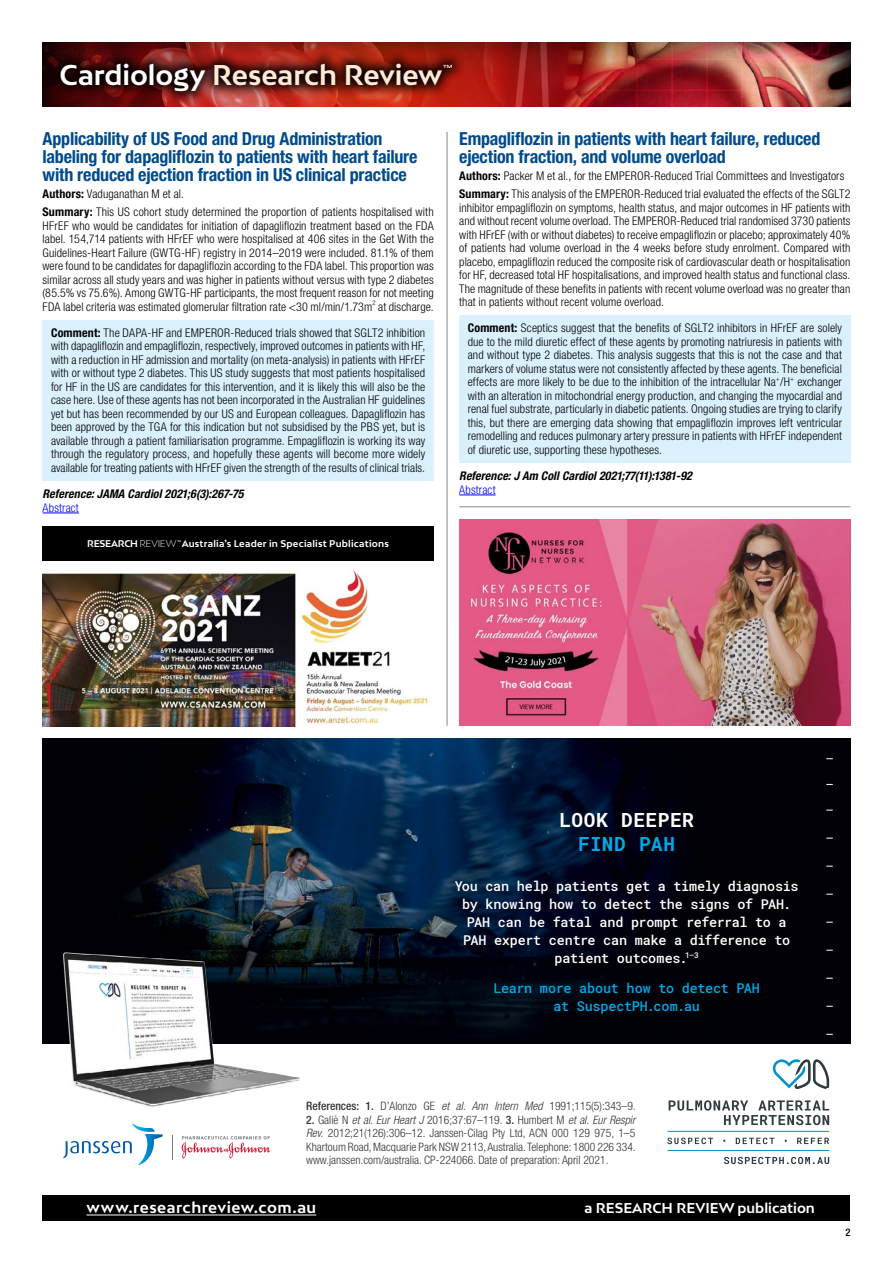
<style>
.page{position:relative;width:893px;height:1263px;background:#fff}
.page>*{position:absolute;margin:0;border:0;box-sizing:border-box;transform-origin:0 0}
.t1{font:700 27px "Bw Mitga";letter-spacing:-.005em;color:#ffead5}
.t2{font:700 19.5px/24px "Roboto Mono";letter-spacing:.025em;color:#fff;text-align:center}
.Title_-_NO_rule{font:700 condensed 18px/18px "Helvetica Neue LT Pro";letter-spacing:-.01em;color:#004b8d}
.t3{font:700 15px "Bw Mitga";letter-spacing:.035em;color:#fff}
.t4{font:500 13.5px/18px "Roboto Mono";letter-spacing:-.02em;color:#fff;text-align:center}
.t5{font:500 13.5px/18px "Roboto Mono";letter-spacing:-.015em;color:#00aae7;text-align:center}
.t6{font:700 13.5px "Bw Mitga";color:#fff}
.Comment_indent{font:300 condensed 12px/13.5px "Helvetica Neue LT Pro";letter-spacing:.01em;color:#000;text-align:justify}
.REF___study_hyperlin{font:italic 700 condensed 12px "Helvetica Neue LT Pro";letter-spacing:.005em;color:#000}
.Hyperlink{font:300 condensed 12px "Helvetica Neue LT Pro";letter-spacing:.015em;color:#00f}
.t7{font:300 condensed 11.7px/13.5px "Helvetica Neue LT Std";color:#333;text-align:justify}
.t8{font:500 condensed 10.5px "Helvetica Neue LT Pro";color:#000}
.t9{font:700 9.15px "Bw Mitga";letter-spacing:.025em;color:#fff}
.t10{font:700 9.15px "Bw Mitga";letter-spacing:-.03em;color:#fff}
.t11{font:700 4.5px "Micro Extended";color:#ffead5}
.t12{font:700 2.4px "Bw Mitga";color:#fff}
.s1{color:#fff}
.s2{font-weight:700}
.s3{font-weight:300}
.s4{color:#00aae7}
.s5{font-weight:500}
.s6{font-style:italic}
</style>
<div class="page">
<div style="left:42px;top:526px;width:392px;height:34px;background:#000"></div>
<hr style="left:446px;top:132px;width:2px;height:594px;background:#939598">
<div style="left:42px;top:1195px;width:808px;height:25px;background:#000"></div>
<hr style="left:86px;top:1214px;width:230px;height:1px;background:#fff">
<img style="left:43px;top:43px;width:807px;height:63px">
<div style="left:47px;top:50px;width:418px;height:55px;background:#000;opacity:.9"></div>
<div style="left:43px;top:320px;width:391px;height:160px;background:#daf1fd"></div>
<hr style="left:43px;top:513px;width:36px;height:1px;background:#00f">
<div style="left:459px;top:315px;width:391px;height:147px;background:#daf1fd"></div>
<hr style="left:459px;top:495px;width:37px;height:1px;background:#00f">
<hr style="left:459px;top:506px;width:391px;height:1px;background:#939598">
<img style="left:43px;top:739px;width:807px;height:304px">
<svg style="left:724px;top:1157px;width:105px;height:7px"></svg>
<svg style="left:669px;top:1100px;width:160px;height:25px"></svg>
<hr style="left:668px;top:1131px;width:161px;height:1px;background:#0091d1">
<hr style="left:668px;top:1150px;width:161px;height:1px;background:#0091d1">
<svg style="left:667px;top:1137px;width:46px;height:7px"></svg>
<svg style="left:736px;top:1137px;width:38px;height:7px"></svg>
<svg style="left:797px;top:1138px;width:32px;height:6px"></svg>
<img style="left:43px;top:902px;width:302px;height:235px">
<svg style="left:182px;top:1136px;width:88px;height:22px"></svg>
<svg style="left:172px;top:1135px;width:1px;height:24px"></svg>
<svg style="left:63px;top:1123px;width:100px;height:42px"></svg>
<svg style="left:772px;top:1059px;width:58px;height:30px"></svg>
<img style="left:42px;top:570px;width:386px;height:156px">
<img style="left:459px;top:520px;width:391px;height:205px">
<h1 class="t1" style="left:60px;top:57px;width:384px"><span class="s1">Cardiology</span> Research Review</h1>
<p class="t11" style="left:443px;top:64px;width:11px">TM</p>
<p class="Title_-_NO_rule" style="left:43px;top:129px;width:376px">Applicability of US Food and Drug Administration labeling for dapagliflozin to patients with heart failure with reduced ejection fraction in US clinical practice</p>
<p class="Comment_indent" style="left:43px;top:187px;width:143px"><span class="s2">Authors:</span> Vaduganathan M et al.</p>
<p class="Comment_indent" style="left:43px;top:205px;width:393px"><span class="s2">Summary:</span> This US cohort study determined the proportion of patients hospitalised with HFrEF who would be candidates for initiation of dapagliflozin treatment based on the FDA label. 154,714 patients with HFrEF who were hospitalised at 406 sites in the Get With the Guidelines-Heart Failure (GWTG-HF) registry in 2014–2019 were included. 81.1% of them were found to be candidates for dapagliflozin according to the FDA label. This proportion was similar across all study years and was higher in patients without versus with type 2 diabetes (85.5% vs 75.6%). Among GWTG-HF participants, the most frequent reason for not meeting FDA label criteria was estimated glomerular filtration rate &lt;30 ml/min/1.73m<sup>2</sup> at discharge.</p>
<p class="Comment_indent" style="left:51px;top:326px;width:376px"><span class="s2">Comment:</span> The DAPA-HF and EMPEROR-Reduced trials showed that SGLT2 inhibition with dapagliflozin and empagliflozin, respectively, improved outcomes in patients with HF, with a reduction in HF admission and mortality (on meta-analysis) in patients with HFrEF with or without type 2 diabetes. This US study suggests that most patients hospitalised for HF in the US are candidates for this intervention, and it is likely this will also be the case here. Use of these agents has not been incorporated in the Australian HF guidelines yet but has been recommended by our US and European colleagues. Dapagliflozin has been approved by the TGA for this indication but not subsidised by the PBS yet, but is available through a patient familiarisation programme. Empagliflozin is working its way through the regulatory process, and hopefully these agents will become more widely available for treating patients with HFrEF given the strength of the results of clinical trials.</p>
<p class="REF___study_hyperlin" style="left:43px;top:487px;width:202px">Reference: JAMA Cardiol 2021;6(3):267-75</p>
<p class="Hyperlink" style="left:43px;top:501px;width:38px">Abstract</p>
<p class="t10" style="left:87px;top:537px;width:91px">RESEARCH <span class="s3">REVIEW</span></p>
<p class="t12" style="left:177px;top:539px;width:5px">TM</p>
<p class="t9" style="left:182px;top:537px;width:209px">Australia’s Leader in Specialist Publications</p>
<p class="Title_-_NO_rule" style="left:459px;top:129px;width:363px">Empagliflozin in patients with heart failure, reduced ejection fraction, and volume overload</p>
<p class="Comment_indent" style="left:459px;top:169px;width:387px"><span class="s2">Authors:</span> Packer M et al., for the EMPEROR-Reduced Trial Committees and Investigators</p>
<p class="Comment_indent" style="left:459px;top:187px;width:393px"><span class="s2">Summary:</span> This analysis of the EMPEROR-Reduced trial evaluated the effects of the SGLT2 inhibitor empagliflozin on symptoms, health status, and major outcomes in HF patients with and without recent volume overload. The EMPEROR-Reduced trial randomised 3730 patients with HFrEF (with or without diabetes) to receive empagliflozin or placebo; approximately 40% of patients had volume overload in the 4 weeks before study enrolment. Compared with placebo, empagliflozin reduced the composite risk of cardiovascular death or hospitalisation for HF, decreased total HF hospitalisations, and improved health status and functional class.<br>The magnitude of these benefits in patients with recent volume overload was no greater than that in patients without recent volume overload.</p>
<p class="Comment_indent" style="left:468px;top:321px;width:376px"><span class="s2">Comment:</span> Sceptics suggest that the benefits of SGLT2 inhibitors in HFrEF are solely due to the mild diuretic effect of these agents by promoting natriuresis in patients with and without type 2 diabetes. This analysis suggests that this is not the case and that markers of volume status were not consistently affected by these agents. The beneficial effects are more likely to be due to the inhibition of the intracellular Na<sup>+</sup>/H<sup>+</sup> exchanger with an alteration in mitochondrial energy production, and changing the myocardial and renal fuel substrate, particularly in diabetic patients. Ongoing studies are trying to clarify this, but there are emerging data showing that empagliflozin improves left ventricular remodelling and reduces pulmonary artery pressure in patients with HFrEF independent of diuretic use, supporting these hypotheses.</p>
<p class="REF___study_hyperlin" style="left:459px;top:469px;width:234px">Reference: J Am Coll Cardiol 2021;77(11):1381-92</p>
<p class="Hyperlink" style="left:459px;top:483px;width:38px">Abstract</p>
<p class="t2" style="left:559px;top:807px;width:136px">LOOK DEEPER<br><span class="s4">FIND PAH</span></p>
<p class="t4" style="left:455px;top:876px;width:345px">You can help patients get a timely diagnosis by knowing how to detect the signs of PAH.<br>PAH can be fatal and prompt referral to a PAH expert centre can make a difference to patient outcomes.<sup>1–3</sup></p>
<p class="t5" style="left:493px;top:979px;width:268px">Learn more about how to detect PAH at SuspectPH.com.au</p>
<p class="t7" style="left:306px;top:1099px;width:331px"><span class="s5">References: 1.</span> D’Alonzo GE <span class="s6">et al. Ann Intern Med</span> 1991;115(5):343–9.</p>
<p class="t7" style="left:306px;top:1112px;width:331px"><span class="s5">2.</span> Galiè N <span class="s6">et al. Eur Heart J</span> 2016;37:67–119. <span class="s5">3.</span> Humbert M <span class="s6">et al. Eur Respir Rev.</span> 2012;21(126):306–12. Janssen-Cilag Pty Ltd, ACN 000 129 975, 1–5<br>Khartoum Road, Macquarie Park NSW 2113, Australia. Telephone: 1800 226 334. www.janssen.com/australia. CP-224066. Date of preparation: April 2021.</p>
<p class="t3" style="left:86px;top:1198px;width:231px">www.researchreview.com.au</p>
<p class="t6" style="left:584px;top:1199px;width:232px">a RESEARCH REVIEW publication</p>
<p class="t8" style="left:845px;top:1226px;width:7px">2</p>
</div>
